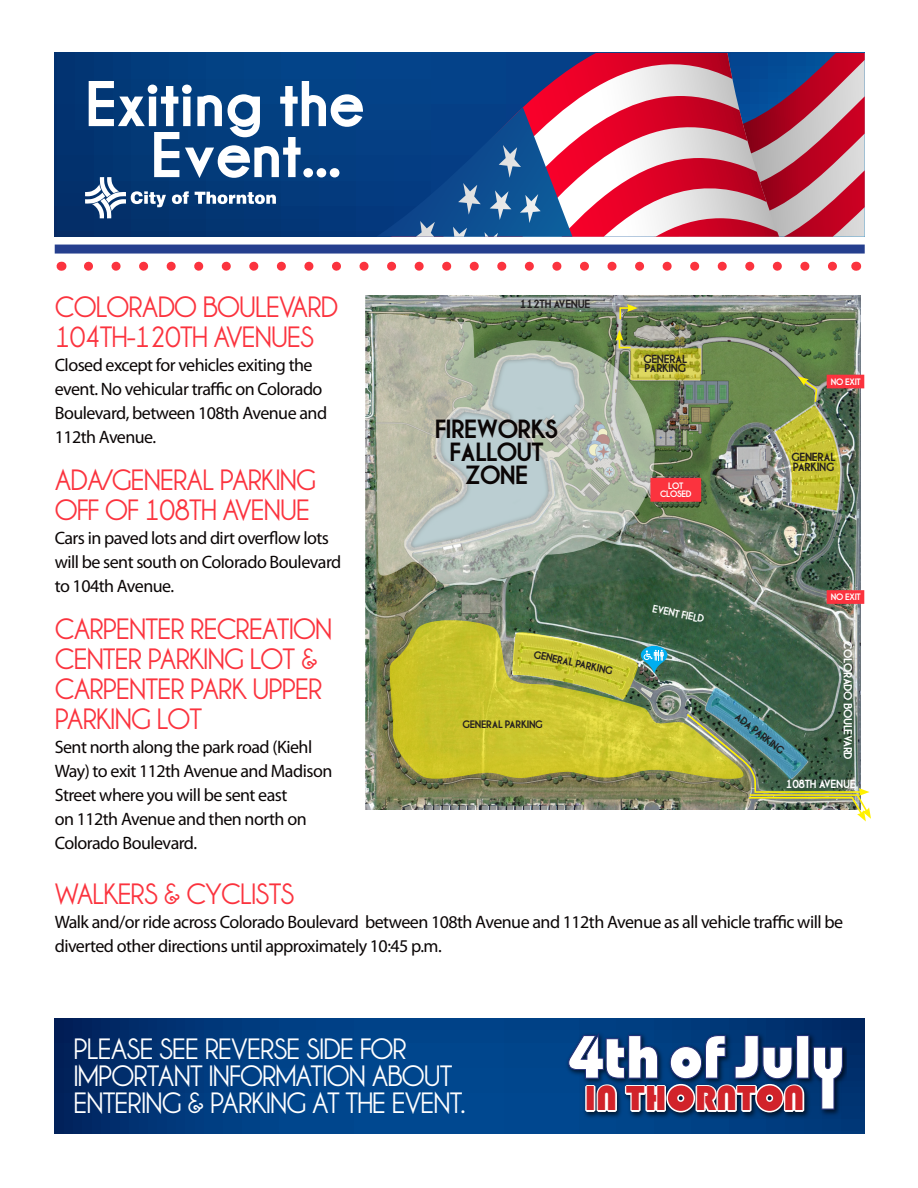
<style>
.page{position:relative;width:918px;height:1188px;background:#fff}
.page>*{position:absolute;margin:0;border:0;box-sizing:border-box;transform-origin:0 0}
.t1{font:700 66px "Champagne&Limousines Thick";color:#fff}
.t2{font:35.7px "Bauhaus 93";color:#d1232a}
.t3{font:700 30px/30px "Champagne&Limousines";letter-spacing:-.03em;color:#fb333e}
.t4{font:700 30px/27px "Champagne&Limousines";letter-spacing:-.03em;color:#fff}
.t5{font:700 26.85px/23.1px "Champagne&Limousines Thick";letter-spacing:-.03em;color:#0b0606;text-align:center}
.t6{font:18px/24px "Myriad Pro";letter-spacing:-.03em;color:#0b0606}
.t7{font:700 12.15px/9.4px "Champagne&Limousines Thick";letter-spacing:-.03em;color:#231f20}
.t8{font:700 12.15px "Champagne&Limousines Thick";letter-spacing:-.03em;color:#fff}
.t9{font:700 11.1px "Champagne&Limousines Thick";letter-spacing:-.03em;color:#231f20}
.t10{font:700 11.1px "Champagne&Limousines Thick";color:#fff}
.t11{font:700 9.45px/7.9px "Champagne&Limousines Thick";letter-spacing:-.03em;color:#fff;text-align:center}
.s1{font-size:50.1px}
</style>
<div class="page">
<div style="left:55px;top:53px;width:810px;height:184px;background:linear-gradient(to bottom,#034183,#043472)"></div>
<svg style="left:605px;top:53px;width:260px;height:192px;background:#b86e83"></svg>
<svg style="left:390px;top:52px;width:389px;height:185px"></svg>
<svg style="left:376px;top:107px;width:196px;height:130px;background:#2f5590"></svg>
<svg style="left:55px;top:1018px;width:810px;height:115px;background:#003c80"></svg>
<div style="left:55px;top:245px;width:810px;height:9px;background:#253f8e"></div>
<svg style="left:88px;top:262px;width:749px;height:9px"></svg>
<img style="left:564px;top:1029px;width:282px;height:104px">
<svg style="left:568px;top:1033px;width:275px;height:79px"></svg>
<svg style="left:85px;top:177px;width:81px;height:41px"></svg>
<svg style="left:172px;top:191px;width:17px;height:13px"></svg>
<svg style="left:195px;top:192px;width:81px;height:12px"></svg>
<img style="left:366px;top:296px;width:495px;height:514px">
<svg style="left:372px;top:312px;width:284px;height:275px;background:#a2af9e"></svg>
<img style="left:773px;top:376px;width:69px;height:137px">
<svg style="left:615px;top:330px;width:17px;height:19px"></svg>
<svg style="left:619px;top:304px;width:19px;height:17px"></svg>
<svg style="left:388px;top:617px;width:357px;height:163px;background:#a8aa39"></svg>
<svg style="left:631px;top:348px;width:70px;height:32px;background:#c1bc40"></svg>
<div style="left:650px;top:478px;width:51px;height:24px;background:#fb333e;border:2px solid #fb333e"></div>
<div style="left:827px;top:590px;width:37px;height:14px;background:#fb333e;border:2px solid #fb333e"></div>
<div style="left:827px;top:375px;width:37px;height:13px;background:#fb333e"></div>
<img style="left:685px;top:687px;width:186px;height:135px">
<img style="left:512px;top:631px;width:155px;height:71px">
<p class="t1" style="left:85px;top:64px;width:281px">Exiting the</p>
<p class="t1" style="left:151px;top:115px;width:192px">Event...</p>
<p class="t3" style="left:55px;top:291px;width:285px">COLORADO BOULEVARD<br>104TH-120TH AVENUES</p>
<p class="t6" style="left:55px;top:353px;width:274px">Closed except for vehicles exiting the event. No vehicular traffic on Colorado<br>Boulevard, between 108th Avenue and<br>112th Avenue.</p>
<p class="t3" style="left:55px;top:465px;width:263px">ADA/GENERAL PARKING<br>OFF OF 108TH AVENUE</p>
<p class="t6" style="left:55px;top:526px;width:288px">Cars in paved lots and dirt overflow lots will be sent south on Colorado Boulevard to 104th Avenue.</p>
<p class="t3" style="left:55px;top:614px;width:279px">CARPENTER RECREATION<br>CENTER PARKING LOT &amp;<br>CARPENTER PARK UPPER<br>PARKING LOT</p>
<p class="t6" style="left:55px;top:735px;width:279px">Sent north along the park road (Kiehl<br>Way) to exit 112th Avenue and Madison<br>Street where you will be sent east<br>on 112th Avenue and then north on<br>Colorado Boulevard.</p>
<p class="t7" style="left:520px;top:300px;width:72px">112TH AVENUE</p>
<p class="t5" style="left:435px;top:417px;width:125px">FIREWORKS</p>
<p class="t5" style="left:450px;top:440px;width:96px">FALLOUT<br>ZONE</p>
<p class="t7" style="left:643px;top:354px;width:45px">GENERAL</p>
<p class="t7" style="left:645px;top:364px;width:43px">PARKING</p>
<p class="t11" style="left:660px;top:482px;width:33px">LOT<br>CLOSED</p>
<p class="t11" style="left:831px;top:378px;width:32px">NO EXIT</p>
<p class="t7" style="left:792px;top:453px;width:45px">GENERAL<br>PARKING</p>
<p class="t9" style="left:535px;top:648px;width:82px;rotate:12deg">GENERAL PARKING</p>
<p class="t9" style="left:463px;top:718px;width:82px">GENERAL PARKING</p>
<p class="t10" style="left:654px;top:602px;width:54px;rotate:12deg">EVENT FIELD</p>
<p class="t9" style="left:740px;top:710px;width:61px;rotate:38deg">ADA PARKING</p>
<p class="t11" style="left:831px;top:593px;width:32px">NO EXIT</p>
<p class="t8" style="left:855px;top:641px;width:120px;rotate:90deg">COLORADO BOULEVARD</p>
<p class="t8" style="left:786px;top:776px;width:71px">108TH AVENUE</p>
<p class="t3" style="left:55px;top:879px;width:241px">WALKERS &amp; CYCLISTS</p>
<p class="t6" style="left:55px;top:910px;width:790px">Walk and/or ride across Colorado Boulevard between 108th Avenue and 112th Avenue as all vehicle traffic will be diverted other directions until approximately 10:45 p.m.</p>
<p class="t4" style="left:74px;top:1035px;width:393px">PLEASE SEE REVERSE SIDE FOR<br>IMPORTANT INFORMATION ABOUT<br>ENTERING &amp; PARKING AT THE EVENT.</p>
<p class="t2" style="left:584px;top:1078px;width:222px">IN TH<span class="s1">o</span>RNT<span class="s1">o</span>N</p>
</div>
